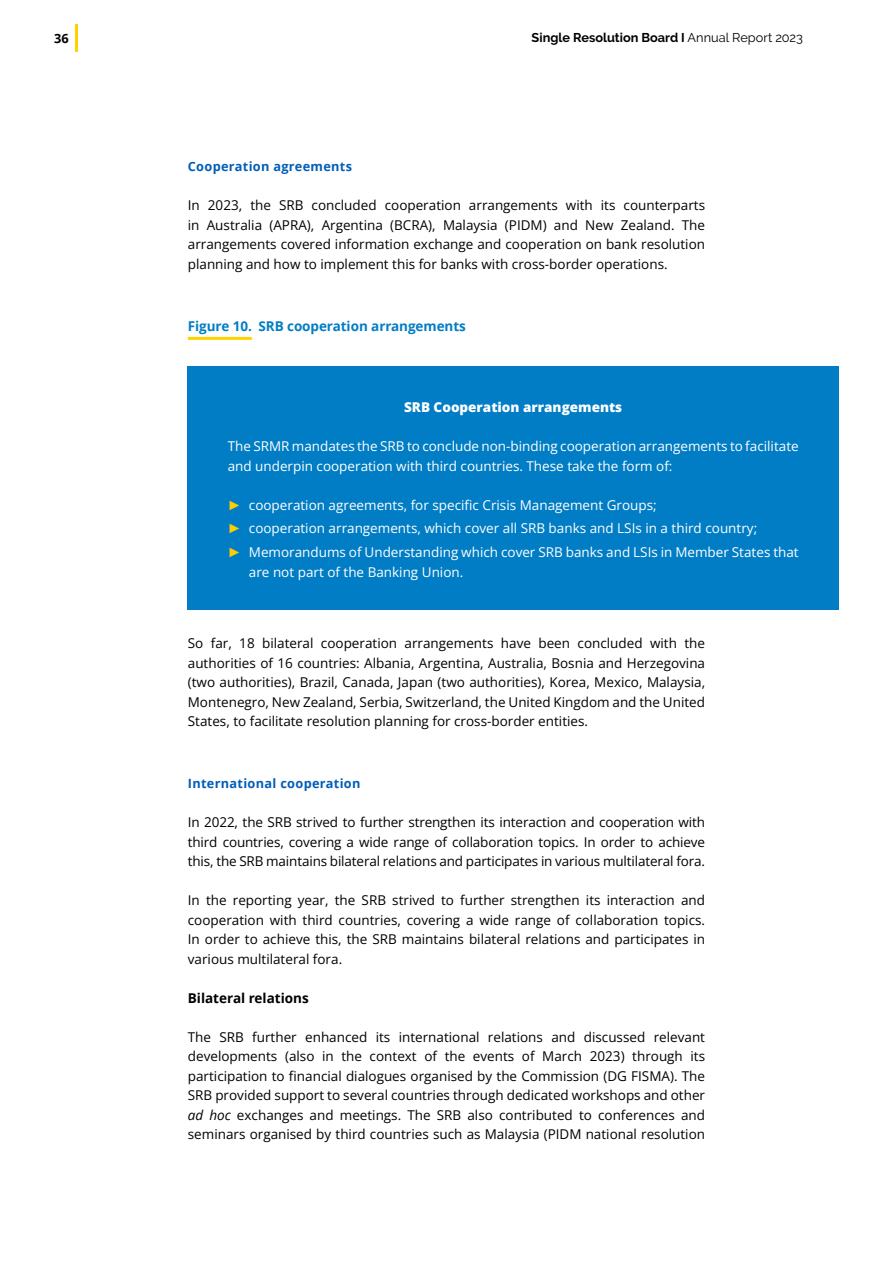
<style>
.page{position:relative;width:893px;height:1263px;background:#fff}
.page>*{position:absolute;margin:0;border:0;box-sizing:border-box;transform-origin:0 0}
.Body_text{font:13.5px/19.5px "Open Sans";color:#000;text-align:justify}
.body_white{font:13.5px/19.5px "Open Sans";color:#fff}
.Figure_title{font:700 13.5px "Open Sans";letter-spacing:-.005em;color:#007dc5}
.Title_4_white{font:800 13.5px "Open Sans";color:#fff}
.Title_5{font:700 13.5px "Open Sans";color:#000}
.Title_level_4{font:700 12.75px "Open Sans";letter-spacing:.025em;color:#005eb8}
.t1{font:700 12.75px "Raleway";color:#000}
.t2{font:700 12.75px "Open Sans";color:#000}
.s1{font-weight:400}
.s2{font-family:"Times New Roman";color:#ffcd00}
.s3{font-style:italic}
</style>
<div class="page">
<hr style="left:75px;top:24px;width:2px;height:28px;background:#ffd200">
<hr style="left:188px;top:337px;width:64px;height:3px;background:#ffd200">
<div style="left:188px;top:366px;width:651px;height:243px;background:#007dc5"></div>
<p class="t2" style="left:54px;top:29px;width:16px">36</p>
<p class="t1" style="left:531px;top:30px;width:273px">Single Resolution Board I <span class="s1">Annual Report 2023</span></p>
<p class="Title_level_4" style="left:188px;top:158px;width:166px">Cooperation agreements</p>
<p class="Body_text" style="left:188px;top:195px;width:519px">In 2023, the SRB concluded cooperation arrangements with its counterparts in Australia (APRA), Argentina (BCRA), Malaysia (PIDM) and New Zealand. The arrangements covered information exchange and cooperation on bank resolution planning and how to implement this for banks with cross-border operations.</p>
<p class="Figure_title" style="left:188px;top:316px;width:280px">Figure 10. SRB cooperation arrangements</p>
<p class="Title_4_white" style="left:404px;top:398px;width:220px">SRB Cooperation arrangements</p>
<p class="body_white" style="left:228px;top:436px;width:573px">The SRMR mandates the SRB to conclude non-binding cooperation arrangements to facilitate and underpin cooperation with third countries. These take the form of:</p>
<p class="body_white" style="left:228px;top:495px;width:431px"><span class="s2">►</span> cooperation agreements, for specific Crisis Management Groups;</p>
<p class="body_white" style="left:228px;top:518px;width:531px"><span class="s2">►</span> cooperation arrangements, which cover all SRB banks and LSIs in a third country;</p>
<p class="body_white" style="left:249px;top:542px;width:551px;text-indent:-21px"><span class="s2">►</span> Memorandums of Understanding which cover SRB banks and LSIs in Member States that are not part of the Banking Union.</p>
<p class="Body_text" style="left:188px;top:633px;width:519px">So far, 18 bilateral cooperation arrangements have been concluded with the authorities of 16 countries: Albania, Argentina, Australia, Bosnia and Herzegovina (two authorities), Brazil, Canada, Japan (two authorities), Korea, Mexico, Malaysia, Montenegro, New Zealand, Serbia, Switzerland, the United Kingdom and the United States, to facilitate resolution planning for cross-border entities.</p>
<p class="Title_level_4" style="left:188px;top:775px;width:174px">International cooperation</p>
<p class="Body_text" style="left:188px;top:812px;width:519px">In 2022, the SRB strived to further strengthen its interaction and cooperation with third countries, covering a wide range of collaboration topics. In order to achieve this, the SRB maintains bilateral relations and participates in various multilateral fora.</p>
<p class="Body_text" style="left:188px;top:890px;width:519px">In the reporting year, the SRB strived to further strengthen its interaction and cooperation with third countries, covering a wide range of collaboration topics.<br>In order to achieve this, the SRB maintains bilateral relations and participates in various multilateral fora.</p>
<p class="Title_5" style="left:188px;top:988px;width:122px">Bilateral relations</p>
<p class="Body_text" style="left:188px;top:1027px;width:519px">The SRB further enhanced its international relations and discussed relevant developments (also in the context of the events of March 2023) through its participation to financial dialogues organised by the Commission (DG FISMA). The SRB provided support to several countries through dedicated workshops and other <span class="s3">ad hoc</span> exchanges and meetings. The SRB also contributed to conferences and seminars organised by third countries such as Malaysia (PIDM national resolution</p>
</div>
